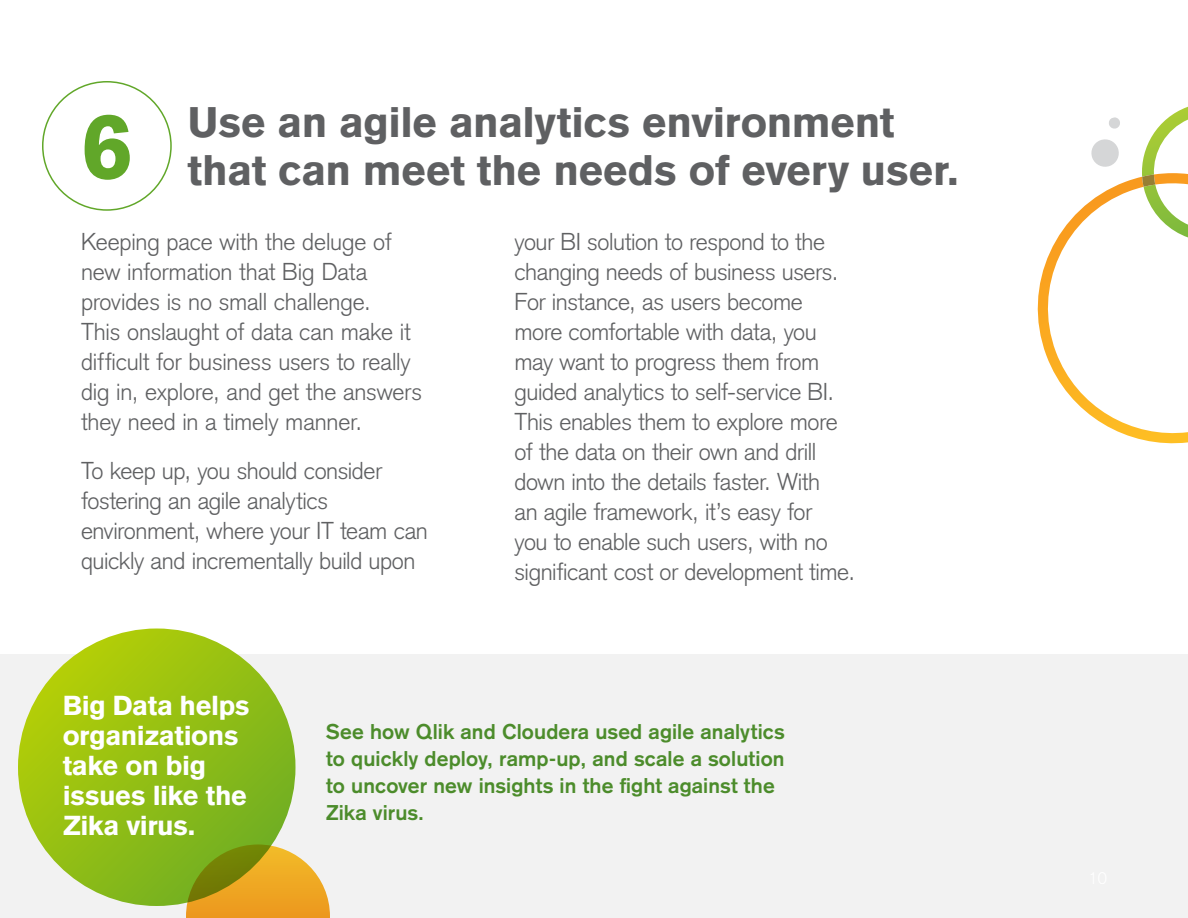
<style>
.page{position:relative;width:1188px;height:918px;background:#fff}
.page>*{position:absolute;margin:0;border:0;box-sizing:border-box;transform-origin:0 0}
.t1{font:900 91.65px "Basic Commercial LT Pro";color:#61a729}
.t2{font:900 42px/48px "Basic Commercial LT Pro";letter-spacing:-.01em;color:#5f6062}
.t3{font:900 27px/30px "Basic Commercial LT Pro";letter-spacing:-.02em;color:#fff}
.t4{font:300 24px/30px "Basic Commercial LT Pro";letter-spacing:-.015em;color:#5f6062}
.t5{font:700 21px/27px "Basic Commercial LT Pro";letter-spacing:.005em;color:#4c8c2b}
</style>
<div class="page">
<div style="left:0;top:654px;width:1188px;height:264px;background:#f2f2f2"></div>
<svg style="left:18px;top:628px;width:278px;height:278px;background:#94bf14"></svg>
<svg style="left:186px;top:844px;width:144px;height:74px;background:#c9a631"></svg>
<svg style="left:1037px;top:177px;width:151px;height:267px"></svg>
<svg style="left:1140px;top:107px;width:48px;height:130px"></svg>
<svg style="left:1091px;top:139px;width:28px;height:28px"></svg>
<svg style="left:1109px;top:117px;width:11px;height:12px"></svg>
<h1 class="t1" style="left:81px;top:91px;width:52px">6</h1>
<h2 class="t2" style="left:188px;top:98px;width:773px">Use an agile analytics environment that can meet the needs of every user.</h2>
<p class="t4" style="left:81px;top:226px;width:343px">Keeping pace with the deluge of new information that Big Data provides is no small challenge.<br>This onslaught of data can make it difficult for business users to really dig in, explore, and get the answers they need in a timely manner.</p>
<p class="t4" style="left:81px;top:456px;width:348px">To keep up, you should consider fostering an agile analytics environment, where your IT team can quickly and incrementally build upon</p>
<p class="t4" style="left:514px;top:226px;width:342px">your BI solution to respond to the changing needs of business users.<br>For instance, as users become more comfortable with data, you may want to progress them from guided analytics to self-service BI.<br>This enables them to explore more of the data on their own and drill down into the details faster. With<br>an agile framework, it’s easy for<br>you to enable such users, with no significant cost or development time.</p>
<p class="t3" style="left:63px;top:690px;width:189px">Big Data helps organizations take on big issues like the<br>Zika virus.</p>
<p class="t5" style="left:326px;top:718px;width:460px">See how Qlik and Cloudera used agile analytics to quickly deploy, ramp-up, and scale a solution to uncover new insights in the fight against the Zika virus.</p>
</div>
